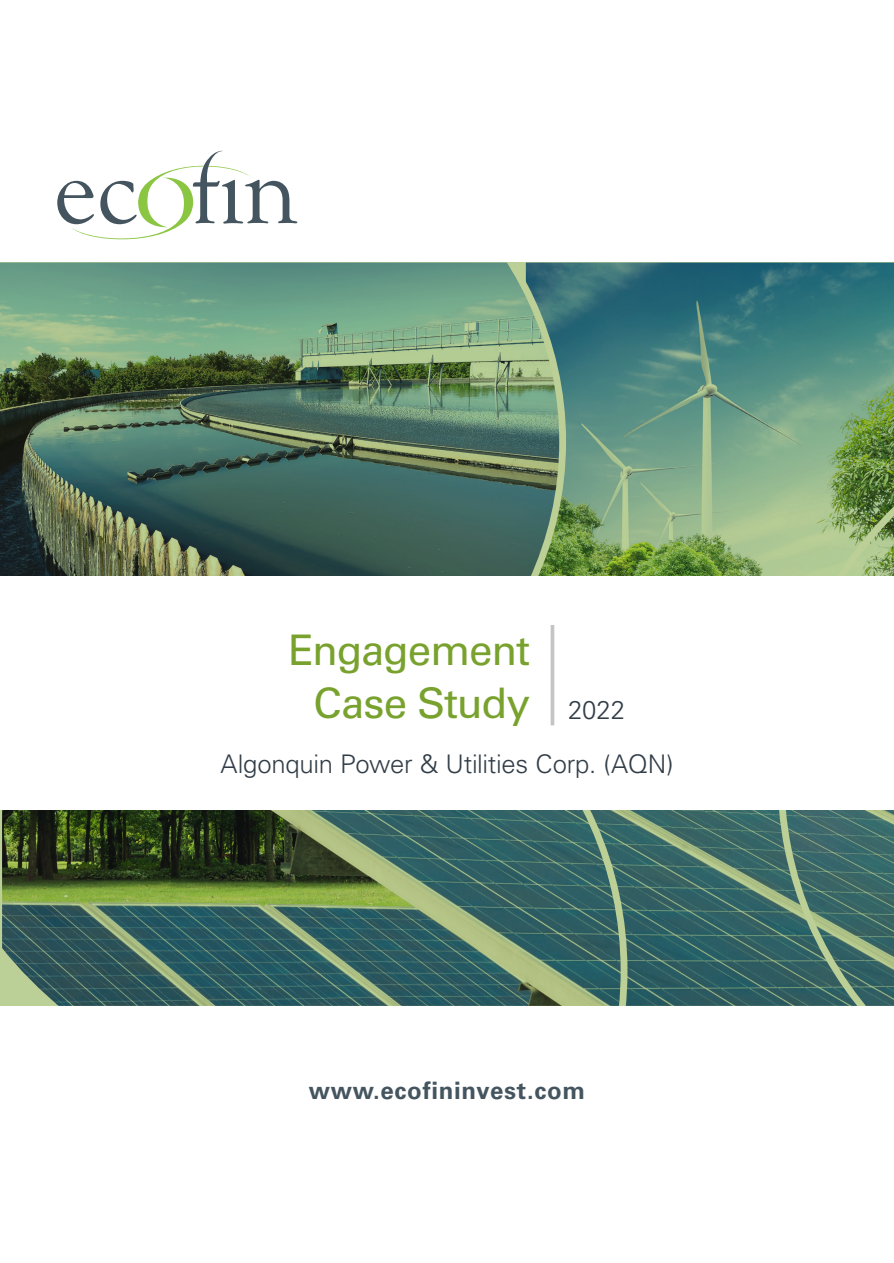
<style>
.page{position:relative;width:894px;height:1263px;background:#fff}
.page>*{position:absolute;margin:0;border:0;box-sizing:border-box;transform-origin:0 0}
.INTRO_TEXT{font:42.15px/53.1px "Univers LT Std";letter-spacing:-.025em;color:#78a22d;text-align:center}
.SUB_1{font:300 25.65px "Univers LT Std";letter-spacing:-.01em;color:#323d47}
.t1{font:700 24px "Univers LT Std";letter-spacing:.03em;color:#45555f}
</style>
<div class="page">
<img style="left:0;top:262px;width:893px;height:744px">
<div style="left:0;top:576px;width:893px;height:233px;background:#fff"></div>
<svg style="left:550px;top:625px;width:4px;height:100px"></svg>
<svg style="left:57px;top:151px;width:240px;height:89px"></svg>
<p class="INTRO_TEXT" style="left:288px;top:624px;width:243px">Engagement<br>Case Study</p>
<p class="SUB_1" style="left:568px;top:694px;width:59px">2022</p>
<p class="SUB_1" style="left:220px;top:748px;width:454px">Algonquin Power &amp; Utilities Corp. (AQN)</p>
<p class="t1" style="left:308px;top:1076px;width:278px">www.ecofininvest.com</p>
</div>
